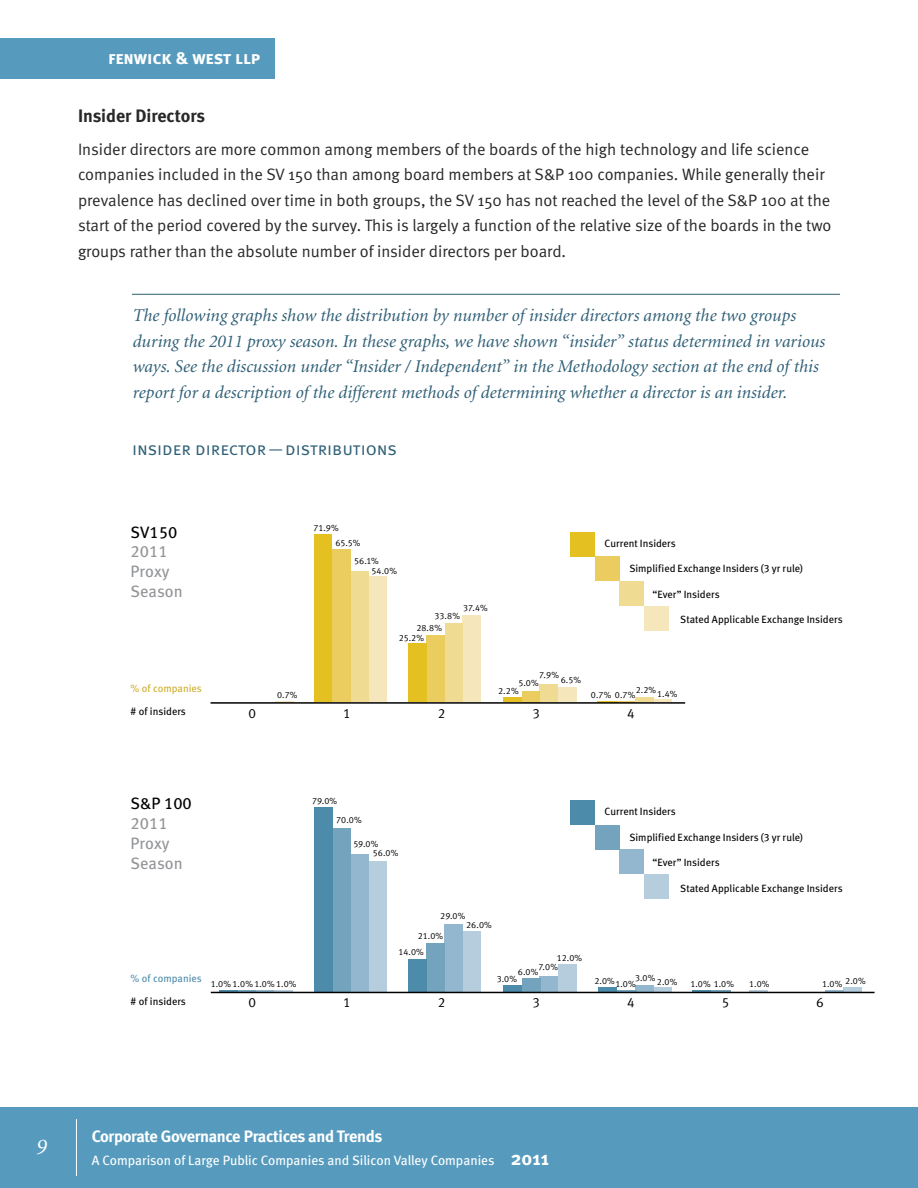
<style>
.page{position:relative;width:918px;height:1188px;background:#fff}
.page>*{position:absolute;margin:0;border:0;box-sizing:border-box;transform-origin:0 0}
.t1{font:italic 22.5px "Minion";color:#fff}
.t2{font:italic 18px/25.5px "Minion";color:#2f5f76}
.t3{font:18px "Meta Normal Caps";color:#2f5f76}
.t4{font:700 18px "Meta";color:#292829}
.t5{font:18px "Meta Bold Caps";letter-spacing:-.005em;color:#fff}
.t6{font:16.5px/25.5px "Meta Normal";color:#292829}
.t7{font:700 16.5px "Meta";letter-spacing:-.02em;color:#fff}
.t8{font:16.5px/19.8px "Meta Book LF";color:#939598}
.t9{font:16.5px "Meta Book LF";color:#000}
.t10{font:13.5px "Meta";color:#fff}
.t11{font:13.5px "Meta Normal LF";color:#000}
.t12{font:10.5px "Meta Book LF";color:#000}
.t13{font:10.5px "Meta Book LF";color:#010101}
.t14{font:10.5px "Meta Book LF";color:#ceac2c}
.t15{font:10.5px "Meta Book LF";color:#4d8bab}
.t16{font:9px "Meta Normal LF";letter-spacing:-.005em;color:#000}
.s1{font-weight:700;font-size:19.5px}
</style>
<div class="page">
<div style="left:0;top:1107px;width:918px;height:81px;background:#569bbe"></div>
<hr style="left:76px;top:1119px;width:1px;height:57px;background:#fff">
<div style="left:0;top:38px;width:274px;height:40px;background:#569bbe"></div>
<hr style="left:132px;top:294px;width:708px;height:1px;background:#2f5f76">
<div style="left:570px;top:532px;width:25px;height:25px;background:#e4c021"></div>
<div style="left:570px;top:800px;width:25px;height:25px;background:#4d8bab"></div>
<div style="left:644px;top:874px;width:25px;height:25px;background:#b6cdde"></div>
<svg style="left:844px;top:988px;width:18px;height:4px"></svg>
<svg style="left:749px;top:990px;width:18px;height:2px"></svg>
<svg style="left:653px;top:988px;width:18px;height:4px"></svg>
<div style="left:558px;top:964px;width:18px;height:28px;background:#b6cdde"></div>
<div style="left:463px;top:931px;width:18px;height:61px;background:#b6cdde"></div>
<div style="left:369px;top:861px;width:18px;height:131px;background:#b6cdde"></div>
<div style="left:619px;top:849px;width:25px;height:25px;background:#93b7ce"></div>
<svg style="left:826px;top:990px;width:18px;height:2px"></svg>
<div style="left:635px;top:985px;width:18px;height:7px;background:#93b7ce"></div>
<div style="left:540px;top:976px;width:18px;height:16px;background:#93b7ce"></div>
<div style="left:445px;top:924px;width:18px;height:68px;background:#93b7ce"></div>
<div style="left:351px;top:854px;width:18px;height:138px;background:#93b7ce"></div>
<div style="left:595px;top:825px;width:25px;height:25px;background:#74a3be"></div>
<hr style="left:711px;top:990px;width:20px;height:2px;background:#74a3be">
<hr style="left:616px;top:990px;width:20px;height:2px;background:#74a3be">
<div style="left:522px;top:978px;width:18px;height:14px;background:#74a3be"></div>
<div style="left:426px;top:943px;width:19px;height:49px;background:#74a3be"></div>
<div style="left:332px;top:829px;width:19px;height:163px;background:#74a3be"></div>
<svg style="left:693px;top:990px;width:18px;height:2px"></svg>
<svg style="left:598px;top:988px;width:18px;height:4px"></svg>
<div style="left:504px;top:985px;width:18px;height:7px;background:#4d8bab"></div>
<div style="left:408px;top:960px;width:18px;height:32px;background:#4d8bab"></div>
<div style="left:314px;top:808px;width:19px;height:184px;background:#4d8bab"></div>
<svg style="left:220px;top:990px;width:72px;height:2px"></svg>
<div style="left:644px;top:606px;width:25px;height:24px;background:#f5e7bb"></div>
<hr style="left:653px;top:699px;width:18px;height:3px;background:#f5e7bb">
<div style="left:558px;top:687px;width:18px;height:15px;background:#f5e7bb"></div>
<div style="left:463px;top:615px;width:18px;height:87px;background:#f5e7bb"></div>
<div style="left:369px;top:576px;width:18px;height:126px;background:#f5e7bb"></div>
<svg style="left:276px;top:701px;width:18px;height:1px"></svg>
<div style="left:619px;top:581px;width:25px;height:25px;background:#f0db93"></div>
<hr style="left:635px;top:698px;width:18px;height:4px;background:#f0db93">
<div style="left:540px;top:684px;width:18px;height:18px;background:#f0db93"></div>
<div style="left:445px;top:624px;width:18px;height:78px;background:#f0db93"></div>
<div style="left:351px;top:572px;width:18px;height:130px;background:#f0db93"></div>
<div style="left:595px;top:556px;width:25px;height:25px;background:#ebcd5f"></div>
<div style="left:522px;top:691px;width:18px;height:11px;background:#ebcd5f"></div>
<div style="left:426px;top:635px;width:19px;height:67px;background:#ebcd5f"></div>
<div style="left:332px;top:550px;width:19px;height:152px;background:#ebcd5f"></div>
<svg style="left:597px;top:701px;width:38px;height:1px"></svg>
<hr style="left:504px;top:698px;width:18px;height:4px;background:#e4c021">
<div style="left:408px;top:644px;width:18px;height:58px;background:#e4c021"></div>
<div style="left:314px;top:535px;width:18px;height:167px;background:#e4c021"></div>
<hr style="left:212px;top:992px;width:662px;height:1px;background:#010101">
<hr style="left:211px;top:702px;width:473px;height:2px;background:#010101">
<p class="t5" style="left:108px;top:47px;width:154px">fenwick &amp; west llp</p>
<p class="t4" style="left:78px;top:105px;width:129px">Insider Directors</p>
<p class="t6" style="left:78px;top:136px;width:755px">Insider directors are more common among members of the boards of the high technology and life science companies included in the SV 150 than among board members at S&amp;P 100 companies. While generally their prevalence has declined over time in both groups, the SV 150 has not reached the level of the S&amp;P 100 at the start of the period covered by the survey. This is largely a function of the relative size of the boards in the two groups rather than the absolute number of insider directors per board.</p>
<p class="t2" style="left:132px;top:304px;width:694px">The following graphs show the distribution by number of insider directors among the two groups during the 2011 proxy season. In these graphs, we have shown “insider” status determined in various ways. See the discussion under “Insider / Independent” in the Methodology section at the end of this report for a description of the different methods of determining whether a director is an insider.</p>
<p class="t3" style="left:132px;top:438px;width:267px">insider director—distributions</p>
<p class="t9" style="left:131px;top:522px;width:48px">SV150</p>
<p class="t8" style="left:131px;top:542px;width:54px">2011<br>Proxy<br>Season</p>
<p class="t14" style="left:131px;top:682px;width:73px">% of companies</p>
<p class="t16" style="left:277px;top:689px;width:22px">0.7%</p>
<p class="t16" style="left:313px;top:522px;width:27px">71.9%</p>
<p class="t16" style="left:335px;top:538px;width:27px">65.5%</p>
<p class="t16" style="left:354px;top:556px;width:26px">56.1%</p>
<p class="t16" style="left:371px;top:565px;width:27px">54.0%</p>
<p class="t16" style="left:463px;top:603px;width:26px">37.4%</p>
<p class="t16" style="left:435px;top:611px;width:27px">33.8%</p>
<p class="t16" style="left:416px;top:622px;width:27px">28.8%</p>
<p class="t16" style="left:399px;top:633px;width:27px">25.2%</p>
<p class="t12" style="left:604px;top:537px;width:73px">Current Insiders</p>
<p class="t12" style="left:629px;top:562px;width:175px">Simplified Exchange Insiders (3 yr rule)</p>
<p class="t12" style="left:652px;top:588px;width:69px">“Ever” Insiders</p>
<p class="t12" style="left:680px;top:613px;width:164px">Stated Applicable Exchange Insiders</p>
<p class="t16" style="left:539px;top:670px;width:21px">7.9%</p>
<p class="t16" style="left:561px;top:675px;width:22px">6.5%</p>
<p class="t16" style="left:518px;top:677px;width:22px">5.0%</p>
<p class="t16" style="left:498px;top:685px;width:22px">2.2%</p>
<p class="t16" style="left:636px;top:685px;width:22px">2.2%</p>
<p class="t16" style="left:657px;top:688px;width:22px">1.4%</p>
<p class="t16" style="left:591px;top:690px;width:46px">0.7% 0.7%</p>
<p class="t13" style="left:131px;top:705px;width:57px"># of insiders</p>
<p class="t11" style="left:249px;top:705px;width:9px">0</p>
<p class="t11" style="left:343px;top:705px;width:9px">1</p>
<p class="t11" style="left:438px;top:705px;width:9px">2</p>
<p class="t11" style="left:532px;top:705px;width:9px">3</p>
<p class="t11" style="left:627px;top:705px;width:9px">4</p>
<p class="t9" style="left:131px;top:794px;width:63px">S&amp;P 100</p>
<p class="t8" style="left:131px;top:813px;width:54px">2011<br>Proxy<br>Season</p>
<p class="t16" style="left:312px;top:795px;width:27px">79.0%</p>
<p class="t16" style="left:336px;top:815px;width:27px">70.0%</p>
<p class="t16" style="left:354px;top:839px;width:26px">59.0%</p>
<p class="t16" style="left:373px;top:848px;width:27px">56.0%</p>
<p class="t12" style="left:604px;top:806px;width:73px">Current Insiders</p>
<p class="t12" style="left:629px;top:831px;width:175px">Simplified Exchange Insiders (3 yr rule)</p>
<p class="t12" style="left:652px;top:856px;width:69px">“Ever” Insiders</p>
<p class="t12" style="left:680px;top:882px;width:164px">Stated Applicable Exchange Insiders</p>
<p class="t16" style="left:440px;top:910px;width:27px">29.0%</p>
<p class="t16" style="left:466px;top:920px;width:27px">26.0%</p>
<p class="t16" style="left:418px;top:930px;width:27px">21.0%</p>
<p class="t16" style="left:399px;top:946px;width:27px">14.0%</p>
<p class="t16" style="left:557px;top:952px;width:27px">12.0%</p>
<p class="t15" style="left:131px;top:973px;width:73px">% of companies</p>
<p class="t16" style="left:538px;top:962px;width:21px">7.0%</p>
<p class="t16" style="left:518px;top:966px;width:22px">6.0%</p>
<p class="t16" style="left:635px;top:972px;width:22px">3.0%</p>
<p class="t16" style="left:497px;top:974px;width:22px">3.0%</p>
<p class="t16" style="left:594px;top:976px;width:22px">2.0%</p>
<p class="t16" style="left:657px;top:977px;width:22px">2.0%</p>
<p class="t16" style="left:749px;top:979px;width:22px">1.0%</p>
<p class="t16" style="left:845px;top:976px;width:22px">2.0%</p>
<p class="t16" style="left:615px;top:978px;width:22px">1.0%</p>
<p class="t16" style="left:690px;top:979px;width:45px">1.0% 1.0%</p>
<p class="t16" style="left:211px;top:979px;width:87px">1.0% 1.0% 1.0% 1.0%</p>
<p class="t16" style="left:822px;top:979px;width:22px">1.0%</p>
<p class="t13" style="left:131px;top:995px;width:57px"># of insiders</p>
<p class="t11" style="left:249px;top:995px;width:9px">0</p>
<p class="t11" style="left:343px;top:995px;width:9px">1</p>
<p class="t11" style="left:438px;top:995px;width:9px">2</p>
<p class="t11" style="left:532px;top:995px;width:9px">3</p>
<p class="t11" style="left:627px;top:995px;width:9px">4</p>
<p class="t11" style="left:722px;top:995px;width:9px">5</p>
<p class="t11" style="left:816px;top:995px;width:9px">6</p>
<h1 class="t1" style="left:36px;top:1136px;width:12px">9</h1>
<p class="t7" style="left:92px;top:1126px;width:292px">Corporate Governance Practices and Trends</p>
<p class="t10" style="left:92px;top:1152px;width:459px">A Comparison of Large Public Companies and Silicon Valley Companies <span class="s1">2011</span></p>
</div>
